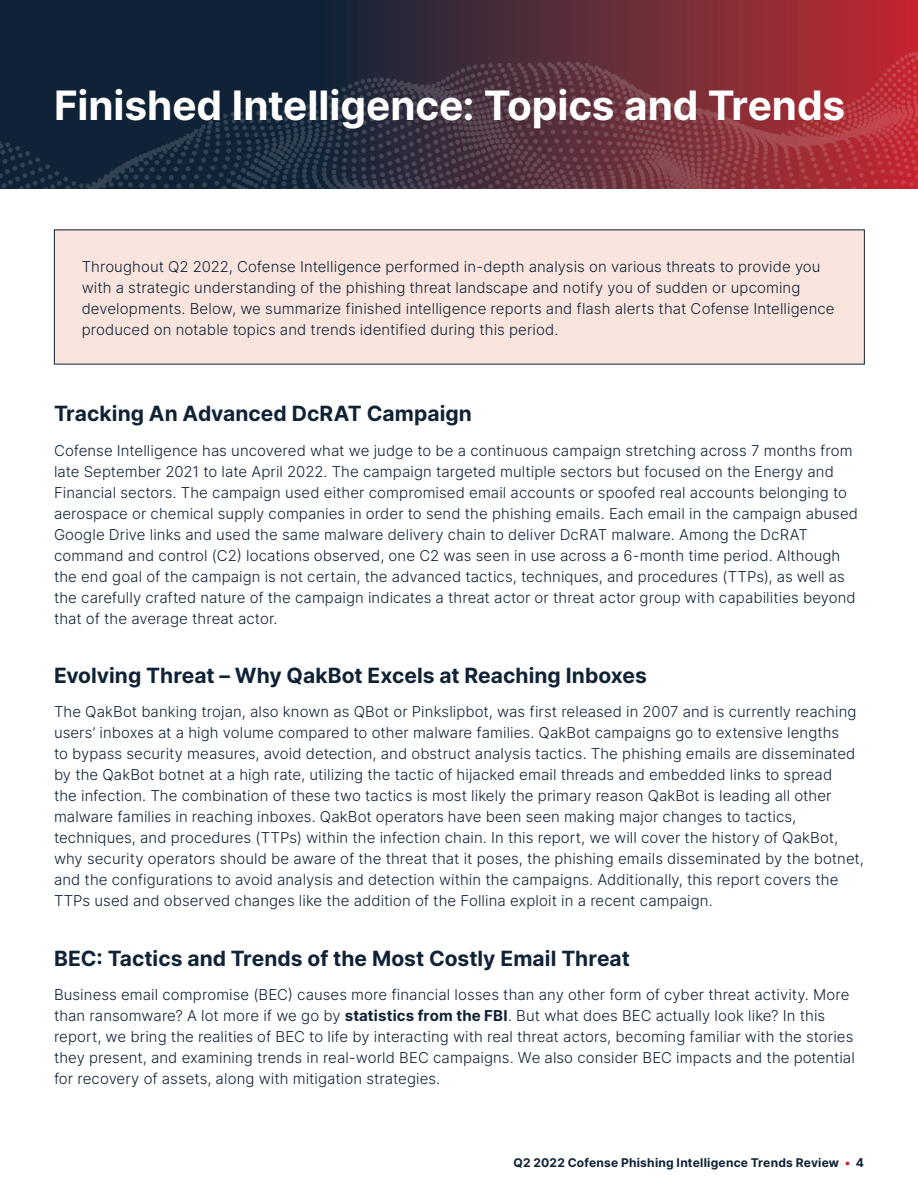
<style>
.page{position:relative;width:918px;height:1188px;background:#fff}
.page>*{position:absolute;margin:0;border:0;box-sizing:border-box;transform-origin:0 0}
.Q_Header{font:40.5px "Inter";color:#fff}
.Q_Subheader{font:21px "Inter";color:#102236}
.Q_Body_Text{font:300 15px/21px "Inter";letter-spacing:.005em;color:#102236}
.t1{font:12px "Inter";letter-spacing:.02em;color:#102236}
.s1{font-weight:400}
.s2{color:#cf202e}
</style>
<div class="page">
<svg style="left:0;top:0;width:918px;height:52px;background:#492736"></svg>
<svg style="left:0;top:52px;width:918px;height:137px;background:#4f2e3c"></svg>
<div style="left:54px;top:230px;width:810px;height:134px;background:#f9e5dd"></div>
<p class="Q_Header" style="left:54px;top:76px;width:793px">Finished Intelligence: Topics and Trends</p>
<p class="Q_Body_Text" style="left:82px;top:255px;width:754px">Throughout Q2 2022, Cofense Intelligence performed in-depth analysis on various threats to provide you with a strategic understanding of the phishing threat landscape and notify you of sudden or upcoming developments. Below, we summarize finished intelligence reports and flash alerts that Cofense Intelligence produced on notable topics and trends identified during this period.</p>
<p class="Q_Subheader" style="left:54px;top:398px;width:419px">Tracking An Advanced DcRAT Campaign</p>
<p class="Q_Body_Text" style="left:54px;top:439px;width:806px">Cofense Intelligence has uncovered what we judge to be a continuous campaign stretching across 7 months from late September 2021 to late April 2022. The campaign targeted multiple sectors but focused on the Energy and Financial sectors. The campaign used either compromised email accounts or spoofed real accounts belonging to aerospace or chemical supply companies in order to send the phishing emails. Each email in the campaign abused Google Drive links and used the same malware delivery chain to deliver DcRAT malware. Among the DcRAT command and control (C2) locations observed, one C2 was seen in use across a 6-month time period. Although the end goal of the campaign is not certain, the advanced tactics, techniques, and procedures (TTPs), as well as the carefully crafted nature of the campaign indicates a threat actor or threat actor group with capabilities beyond that of the average threat actor.</p>
<p class="Q_Subheader" style="left:54px;top:660px;width:594px">Evolving Threat – Why QakBot Excels at Reaching Inboxes</p>
<p class="Q_Body_Text" style="left:54px;top:701px;width:812px">The QakBot banking trojan, also known as QBot or Pinkslipbot, was first released in 2007 and is currently reaching users’ inboxes at a high volume compared to other malware families. QakBot campaigns go to extensive lengths<br>to bypass security measures, avoid detection, and obstruct analysis tactics. The phishing emails are disseminated by the QakBot botnet at a high rate, utilizing the tactic of hijacked email threads and embedded links to spread<br>the infection. The combination of these two tactics is most likely the primary reason QakBot is leading all other malware families in reaching inboxes. QakBot operators have been seen making major changes to tactics, techniques, and procedures (TTPs) within the infection chain. In this report, we will cover the history of QakBot, why security operators should be aware of the threat that it poses, the phishing emails disseminated by the botnet, and the configurations to avoid analysis and detection within the campaigns. Additionally, this report covers the TTPs used and observed changes like the addition of the Follina exploit in a recent campaign.</p>
<p class="Q_Subheader" style="left:54px;top:943px;width:577px">BEC: Tactics and Trends of the Most Costly Email Threat</p>
<p class="Q_Body_Text" style="left:54px;top:984px;width:802px">Business email compromise (BEC) causes more financial losses than any other form of cyber threat activity. More than ransomware? A lot more if we go by <span class="s1">statistics from the FBI</span>. But what does BEC actually look like? In this report, we bring the realities of BEC to life by interacting with real threat actors, becoming familiar with the stories they present, and examining trends in real-world BEC campaigns. We also consider BEC impacts and the potential for recovery of assets, along with mitigation strategies.</p>
<p class="t1" style="left:514px;top:1154px;width:352px">Q2 2022 Cofense Phishing Intelligence Trends Review <span class="s2">•</span> 4</p>
</div>
